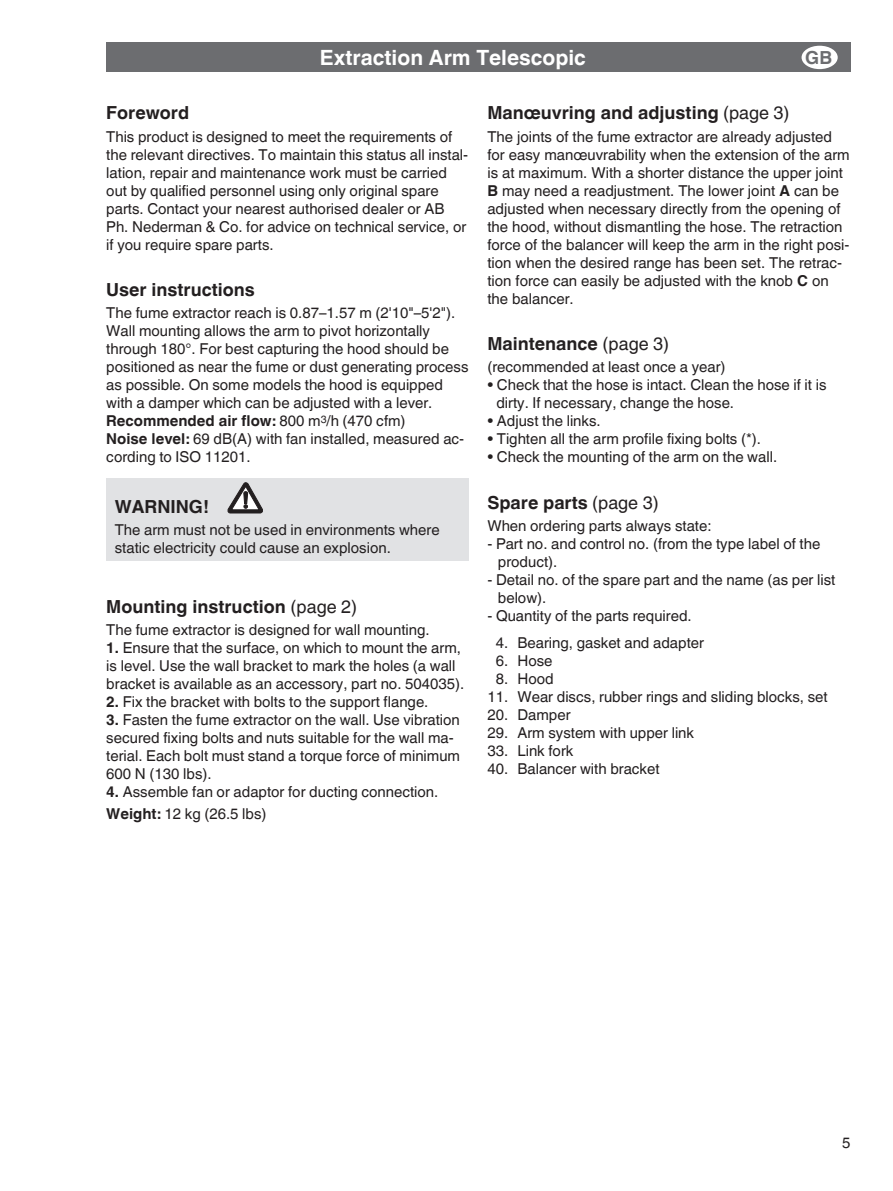
<style>
.page{position:relative;width:893px;height:1191px;background:#fff}
.page>*{position:absolute;margin:0;border:0;box-sizing:border-box;transform-origin:0 0}
.t1{font:700 21px "Helvetica Linotype";color:#fff}
.t2{font:700 18px "Helvetica Linotype";color:#231f20}
.t3{font:700 18px "Helvetica Linotype";color:#6c6d70}
.t4{font:15px/18px "Helvetica Linotype";color:#231f20}
.s1{font-weight:700}
.s2{font-weight:400}
</style>
<div class="page">
<div style="left:106px;top:478px;width:363px;height:83px;background:#e1e2e4"></div>
<div style="left:106px;top:43px;width:744px;height:29px;background:#6c6d70"></div>
<svg style="left:228px;top:482px;width:35px;height:31px"></svg>
<div style="left:801px;top:46px;width:37px;height:23px;background:#fff;border-radius:50%"></div>
<h1 class="t1" style="left:320px;top:46px;width:267px">Extraction Arm Telescopic</h1>
<p class="t3" style="left:805px;top:48px;width:28px">GB</p>
<p class="t2" style="left:106px;top:102px;width:84px">Foreword</p>
<p class="t4" style="left:106px;top:127px;width:363px">This product is designed to meet the requirements of the relevant directives. To maintain this status all instal&shy;lation, repair and maintenance work must be carried out by qualified personnel using only original spare parts. Contact your nearest authorised dealer or AB Ph. Nederman &amp; Co. for advice on technical service, or if you require spare parts.</p>
<p class="t2" style="left:106px;top:279px;width:150px">User instructions</p>
<p class="t4" style="left:106px;top:304px;width:364px">The fume extractor reach is 0.87–1 .57 m (2'1 0"–5'2").<br>Wall mounting allows the arm to pivot horizontally through 1 80°. For best capturing the hood should be positioned as near the fume or dust generating process as possible. On some models the hood is equipped with a damper which can be adjusted with a lever.<br><span class="s1">Recommended air flow:</span> 800 m<sup>3</sup>/h (470 cfm)<br><span class="s1">Noise level:</span> 69 dB(A) with fan installed, measured ac&shy;cording to ISO 11 201 .</p>
<p class="t2" style="left:115px;top:496px;width:96px">WARNING!</p>
<p class="t4" style="left:115px;top:521px;width:326px">The arm must not be used in environments where static electricity could cause an explosion.</p>
<p class="t2" style="left:106px;top:596px;width:252px">Mounting instruction <span class="s2">(page 2)</span></p>
<p class="t4" style="left:106px;top:621px;width:325px">The fume extractor is designed for wall mounting.</p>
<p class="t4" style="left:106px;top:639px;width:360px"><span class="s1">1.</span> Ensure that the surface, on which to mount the arm, is level. Use the wall bracket to mark the holes (a wall bracket is available as an accessory, part no. 504035).</p>
<p class="t4" style="left:106px;top:693px;width:324px"><span class="s1">2.</span> Fix the bracket with bolts to the support flange.</p>
<p class="t4" style="left:106px;top:711px;width:355px"><span class="s1">3.</span> Fasten the fume extractor on the wall. Use vibration secured fixing bolts and nuts suitable for the wall ma&shy;terial. Each bolt must stand a torque force of minimum 600 N (1 30 lbs).</p>
<p class="t4" style="left:106px;top:780px;width:334px;line-height:22.2px"><span class="s1">4.</span> Assemble fan or adaptor for ducting connection.<br><span class="s1">Weight:</span> 1 2 kg (26.5 lbs)</p>
<p class="t2" style="left:487px;top:102px;width:304px">Manœuvring and adjusting <span class="s2">(page 3)</span></p>
<p class="t4" style="left:487px;top:127px;width:364px">The joints of the fume extractor are already adjusted for easy manœuvrability when the extension of the arm is at maximum. With a shorter distance the upper joint <span class="s1">B</span> may need a readjustment. The lower joint <span class="s1">A</span> can be adjusted when necessary directly from the opening of the hood, without dismantling the hose. The retraction force of the balancer will keep the arm in the right posi&shy;tion when the desired range has been set. The retrac&shy;tion force can easily be adjusted with the knob <span class="s1">C</span> on the balancer.</p>
<p class="t2" style="left:487px;top:333px;width:183px">Maintenance <span class="s2">(page 3)</span></p>
<p class="t4" style="left:487px;top:358px;width:240px">(recommended at least once a year)</p>
<p class="t4" style="left:496px;top:376px;width:332px;text-indent:-9px">• Check that the hose is intact. Clean the hose if it is dirty. If necessary, change the hose.</p>
<p class="t4" style="left:487px;top:412px;width:115px">• Adjust the links.</p>
<p class="t4" style="left:487px;top:430px;width:275px">• Tighten all the arm profile fixing bolts (*).</p>
<p class="t4" style="left:487px;top:448px;width:291px">• Check the mounting of the arm on the wall.</p>
<p class="t2" style="left:487px;top:492px;width:173px">Spare parts <span class="s2">(page 3)</span></p>
<p class="t4" style="left:487px;top:517px;width:226px">When ordering parts always state:</p>
<p class="t4" style="left:498px;top:535px;width:324px;text-indent:-10px">- Part no. and control no. (from the type label of the product).</p>
<p class="t4" style="left:498px;top:571px;width:339px;text-indent:-10px">- Detail no. of the spare part and the name (as per list below).</p>
<p class="t4" style="left:487px;top:607px;width:206px">- Quantity of the parts required.</p>
<p class="t4" style="left:496px;top:633px;width:210px">4. Bearing, gasket and adapter</p>
<p class="t4" style="left:496px;top:651px;width:58px">6. Hose</p>
<p class="t4" style="left:487px;top:669px;width:342px;text-indent:8px">8. Hood<br>11 . Wear discs, rubber rings and sliding blocks, set</p>
<p class="t4" style="left:487px;top:705px;width:85px">20. Damper</p>
<p class="t4" style="left:487px;top:723px;width:208px">29. Arm system with upper link</p>
<p class="t4" style="left:487px;top:741px;width:87px">33. Link fork</p>
<p class="t4" style="left:487px;top:759px;width:174px">40. Balancer with bracket</p>
</div>
